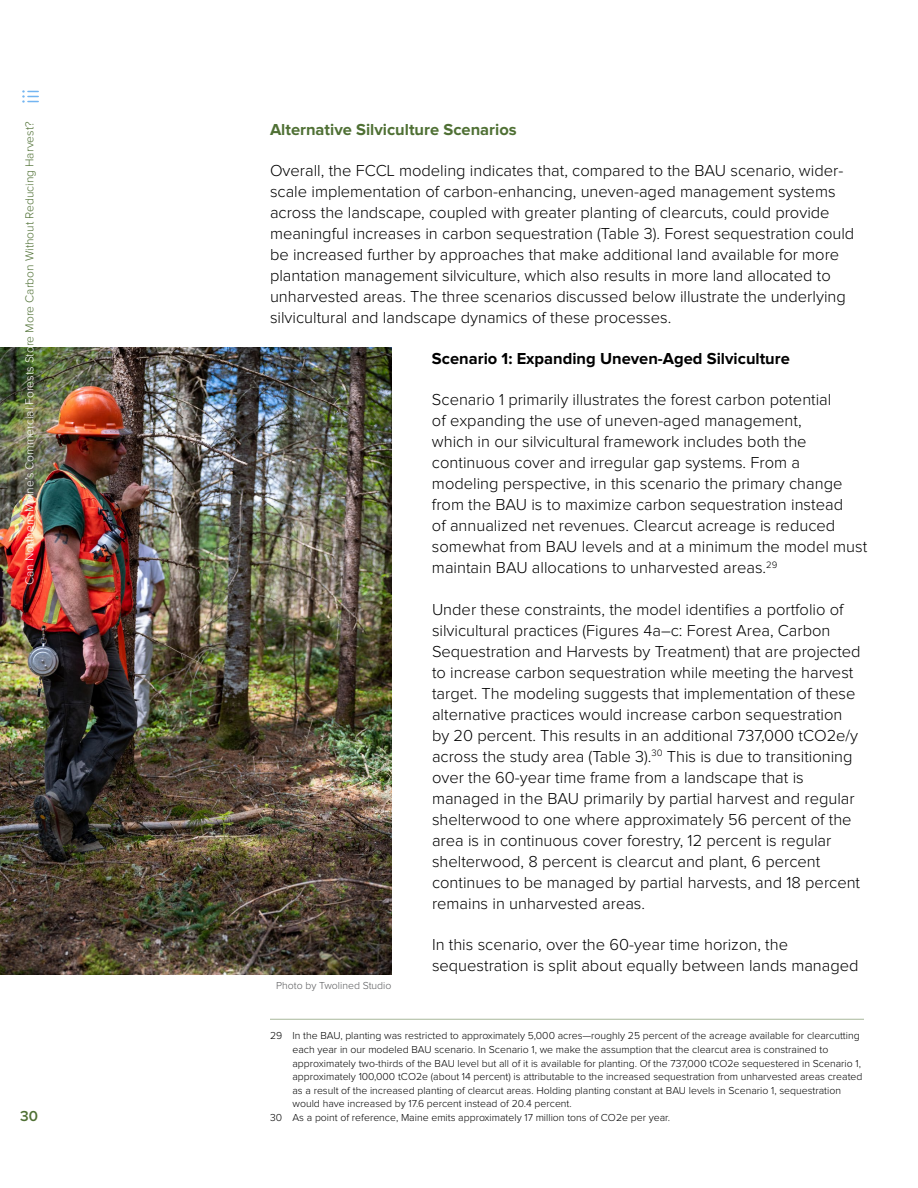
<style>
.page{position:relative;width:918px;height:1188px;background:#fff}
.page>*{position:absolute;margin:0;border:0;box-sizing:border-box;transform-origin:0 0}
.t1{font:300 16.5px/21px "Proxima Nova";color:#000}
.t2{font:700 16.5px "Proxima Nova";color:#000}
.t3{font:700 16.5px "Proxima Nova";color:#4f7034}
.t4{font:600 15px "Proxima Nova";color:#4f7034}
.t5{font:300 12px "Proxima Nova";color:#fff}
.t6{font:300 10.5px "Proxima Nova";color:#000}
.t7{font:300 10.5px "Proxima Nova";color:#58595b}
.s1{color:#4f7034}
</style>
<div class="page">
<hr style="left:270px;top:1019px;width:594px;height:1px;background:#a7b89a">
<img style="left:0;top:347px;width:392px;height:627px">
<svg style="left:23px;top:90px;width:15px;height:13px"></svg>
<p class="t5" style="left:23px;top:585px;width:465px;rotate:-90deg">Can Northern Maine’s Commercial Forests Sto<span class="s1">re More Carbon Without Reducing Harvest?</span></p>
<p class="t4" style="left:20px;top:1107px;width:19px">30</p>
<p class="t3" style="left:270px;top:120px;width:248px">Alternative Silviculture Scenarios</p>
<p class="t1" style="left:270px;top:160px;width:586px">Overall, the FCCL modeling indicates that, compared to the BAU scenario, wider&shy;scale implementation of carbon-enhancing, uneven-aged management systems across the landscape, coupled with greater planting of clearcuts, could provide meaningful increases in carbon sequestration (Table 3). Forest sequestration could be increased further by approaches that make additional land available for more plantation management silviculture, which also results in more land allocated to unharvested areas. The three scenarios discussed below illustrate the underlying silvicultural and landscape dynamics of these processes.</p>
<p class="t2" style="left:432px;top:349px;width:359px">Scenario 1: Expanding Uneven-Aged Silviculture</p>
<p class="t1" style="left:432px;top:390px;width:437px">Scenario 1 primarily illustrates the forest carbon potential<br>of expanding the use of uneven-aged management,<br>which in our silvicultural framework includes both the continuous cover and irregular gap systems. From a modeling perspective, in this scenario the primary change from the BAU is to maximize carbon sequestration instead<br>of annualized net revenues. Clearcut acreage is reduced somewhat from BAU levels and at a minimum the model must maintain BAU allocations to unharvested areas.<sup>29</sup></p>
<p class="t1" style="left:432px;top:599px;width:430px">Under these constraints, the model identifies a portfolio of silvicultural practices (Figures 4a–c: Forest Area, Carbon Sequestration and Harvests by Treatment) that are projected to increase carbon sequestration while meeting the harvest target. The modeling suggests that implementation of these alternative practices would increase carbon sequestration by 20 percent. This results in an additional 737,000 tCO2e/y across the study area (Table 3).<sup>30</sup> This is due to transitioning over the 60-year time frame from a landscape that is managed in the BAU primarily by partial harvest and regular shelterwood to one where approximately 56 percent of the area is in continuous cover forestry, 12 percent is regular shelterwood, 8 percent is clearcut and plant, 6 percent continues to be managed by partial harvests, and 18 percent remains in unharvested areas.</p>
<p class="t1" style="left:432px;top:934px;width:428px">In this scenario, over the 60-year time horizon, the sequestration is split about equally between lands managed</p>
<p class="t7" style="left:276px;top:980px;width:117px">Photo by Twolined Studio</p>
<p class="t6" style="left:270px;top:1030px;width:591px">29 In the BAU, planting was restricted to approximately 5,000 acres—roughly 25 percent of the acreage available for clearcutting</p>
<p class="t6" style="left:293px;top:1044px;width:537px">each year in our modeled BAU scenario. In Scenario 1, we make the assumption that the clearcut area is constrained to</p>
<p class="t6" style="left:293px;top:1057px;width:570px">approximately two-thirds of the BAU level but all of it is available for planting. Of the 737,000 tCO2e sequestered in Scenario 1,</p>
<p class="t6" style="left:293px;top:1071px;width:572px">approximately 100,000 tCO2e (about 14 percent) is attributable to the increased sequestration from unharvested areas created</p>
<p class="t6" style="left:293px;top:1084px;width:550px">as a result of the increased planting of clearcut areas. Holding planting constant at BAU levels in Scenario 1, sequestration</p>
<p class="t6" style="left:293px;top:1098px;width:281px">would have increased by 17.6 percent instead of 20.4 percent.</p>
<p class="t6" style="left:270px;top:1111px;width:401px">30 As a point of reference, Maine emits approximately 17 million tons of CO2e per year.</p>
</div>
